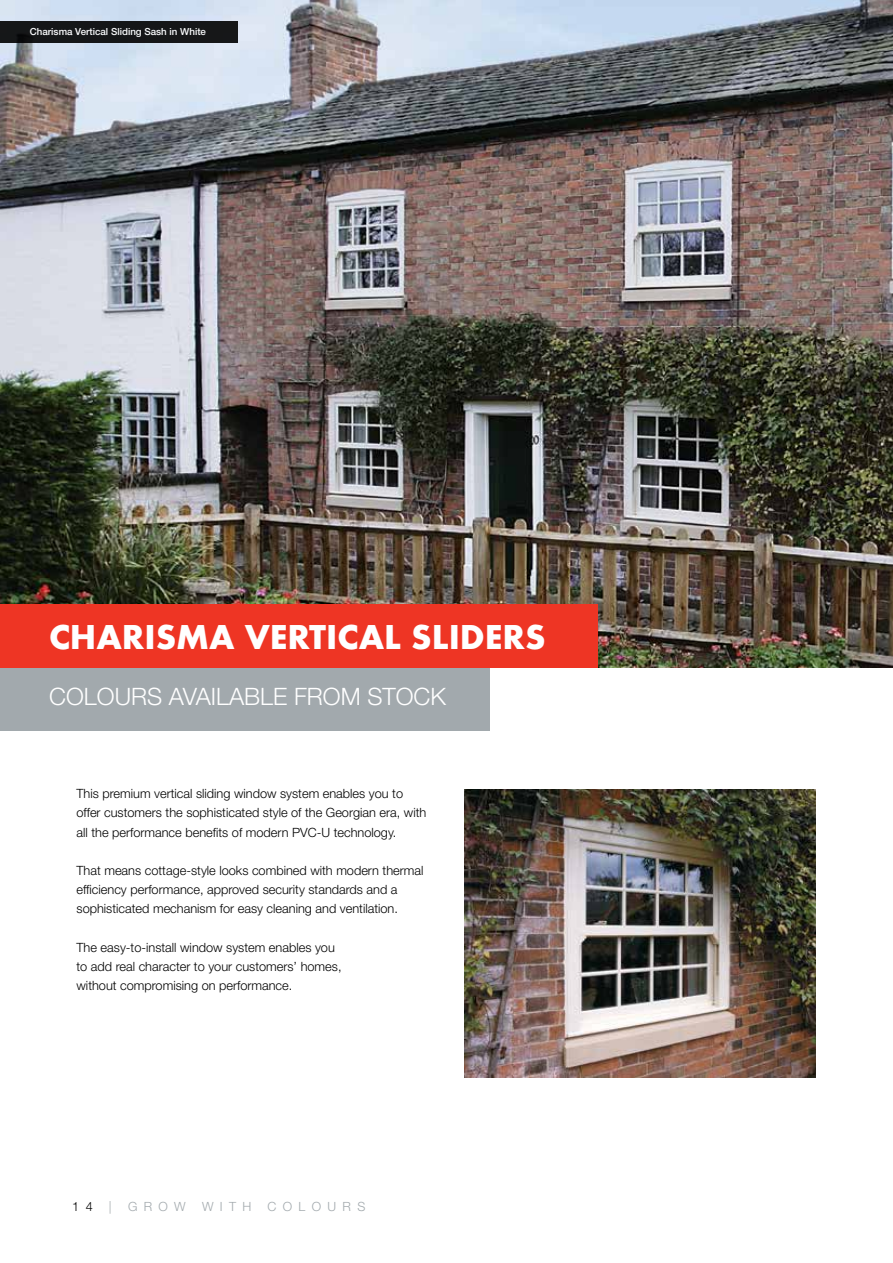
<style>
.page{position:relative;width:893px;height:1263px;background:#fff}
.page>*{position:absolute;margin:0;border:0;box-sizing:border-box;transform-origin:0 0}
.t1{font:36px "Futura Bld";color:#fff}
.t2{font:300 24px "Helvetica Neue LT Std";color:#fff}
.t3{font:300 12.75px/19.2px "Helvetica Neue LT Std";color:#000}
.t4{font:300 12.75px "Helvetica Neue LT Std";letter-spacing:.5em;color:#a2a9ad}
.t5{font:500 9.75px "Helvetica Neue LT Std";color:#fff}
</style>
<div class="page">
<img style="left:0;top:0;width:893px;height:667px">
<div style="left:0;top:667px;width:489px;height:64px;background:#a2a9ad"></div>
<div style="left:0;top:604px;width:597px;height:63px;background:#ee3524"></div>
<img style="left:464px;top:790px;width:352px;height:287px">
<div style="left:0;top:21px;width:238px;height:22px;background:#151718"></div>
<p class="t5" style="left:30px;top:26px;width:178px">Charisma Vertical Sliding Sash in White</p>
<h1 class="t1" style="left:49px;top:613px;width:498px">CHARISMA VERTICAL SLIDERS</h1>
<h2 class="t2" style="left:49px;top:682px;width:398px">COLOURS AVAILABLE FROM STOCK</h2>
<p class="t3" style="left:77px;top:784px;width:351px">This premium vertical sliding window system enables you to offer customers the sophisticated style of the Georgian era, with all the performance benefits of modern PVC-U technology.</p>
<p class="t3" style="left:77px;top:861px;width:348px">That means cottage-style looks combined with modern thermal efficiency performance, approved security standards and a sophisticated mechanism for easy cleaning and ventilation.</p>
<p class="t3" style="left:77px;top:937px;width:267px">The easy-to-install window system enables you to add real character to your customers’ homes, without compromising on performance.</p>
<p class="t3" style="left:72px;top:1197px;width:22px">1 4</p>
<p class="t4" style="left:109px;top:1199px;width:4px">|</p>
<p class="t4" style="left:128px;top:1199px;width:59px">GROW</p>
<p class="t4" style="left:202px;top:1199px;width:51px">WITH</p>
<p class="t4" style="left:268px;top:1199px;width:99px">COLOURS</p>
</div>
